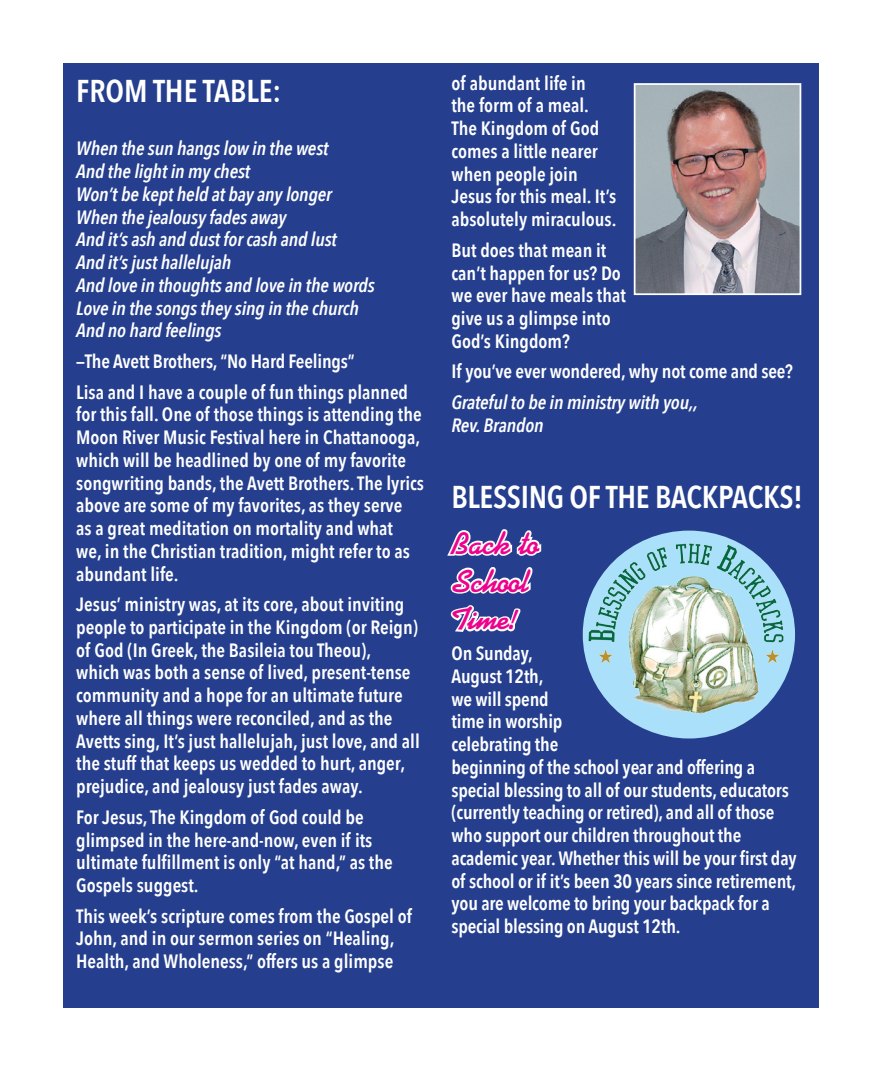
<style>
.page{position:relative;width:882px;height:1071px;background:#fff}
.page>*{position:absolute;margin:0;border:0;box-sizing:border-box;transform-origin:0 0}
.t1{font:600 31.5px "Avenir Next Condensed";letter-spacing:-.01em;color:#fff}
.t2{font:31.5px/37.8px "Diner Script";letter-spacing:-.01em;color:#ed028c}
.t3{font:600 19.25px/22.8px "Avenir Next Condensed";color:#fff}
.t4{font:italic 600 19.25px/22.8px "Avenir Next Condensed";letter-spacing:-.01em;color:#fff}
</style>
<div class="page">
<div style="left:63px;top:63px;width:756px;height:945px;background:#253f8e"></div>
<svg style="left:447px;top:529px;width:95px;height:103px"></svg>
<img style="left:637px;top:86px;width:161px;height:206px">
<div style="left:634px;top:83px;width:167px;height:212px;border:2px solid #fff"></div>
<div style="left:583px;top:531px;width:212px;height:207px;background:#aae0f9;border-radius:50%"></div>
<img style="left:585px;top:537px;width:201px;height:180px">
<p class="t1" style="left:76px;top:64px;width:207px">FROM THE TABLE:</p>
<p class="t4" style="left:76px;top:137px;width:300px">When the sun hangs low in the west<br>And the light in my chest<br>Won’t be kept held at bay any longer<br>When the jealousy fades away<br>And it’s ash and dust for cash and lust<br>And it’s just hallelujah<br>And love in thoughts and love in the words<br>Love in the songs they sing in the church<br>And no hard feelings</p>
<p class="t3" style="left:76px;top:349px;width:280px">—The Avett Brothers, “No Hard Feelings”</p>
<p class="t3" style="left:76px;top:380px;width:349px">Lisa and I have a couple of fun things planned for this fall. One of those things is attending the Moon River Music Festival here in Chattanooga, which will be headlined by one of my favorite songwriting bands, the Avett Brothers. The lyrics above are some of my favorites, as they serve<br>as a great meditation on mortality and what<br>we, in the Christian tradition, might refer to as abundant life.</p>
<p class="t3" style="left:76px;top:593px;width:345px">Jesus’ ministry was, at its core, about inviting people to participate in the Kingdom (or Reign) of God (In Greek, the Basileia tou Theou),<br>which was both a sense of lived, present-tense community and a hope for an ultimate future where all things were reconciled, and as the Avetts sing, It’s just hallelujah, just love, and all the stuff that keeps us wedded to hurt, anger, prejudice, and jealousy just fades away.</p>
<p class="t3" style="left:76px;top:805px;width:318px">For Jesus, The Kingdom of God could be glimpsed in the here-and-now, even if its ultimate fulfillment is only “at hand,” as the Gospels suggest.</p>
<p class="t3" style="left:76px;top:904px;width:337px">This week’s scripture comes from the Gospel of<br>John, and in our sermon series on “Healing,<br>Health, and Wholeness,” offers us a glimpse</p>
<p class="t3" style="left:452px;top:71px;width:166px">of abundant life in<br>the form of a meal.<br>The Kingdom of God comes a little nearer when people join<br>Jesus for this meal. It’s absolutely miraculous.</p>
<p class="t3" style="left:452px;top:238px;width:176px">But does that mean it can’t happen for us? Do we ever have meals that give us a glimpse into<br>God’s Kingdom?</p>
<p class="t3" style="left:452px;top:360px;width:343px">If you’ve ever wondered, why not come and see?</p>
<p class="t4" style="left:452px;top:391px;width:248px">Grateful to be in ministry with you,,<br>Rev. Brandon</p>
<p class="t1" style="left:452px;top:470px;width:353px">BLESSING OF THE BACKPACKS!</p>
<p class="t2" style="left:452px;top:528px;width:89px">Back to<br>School<br>Time!</p>
<p class="t3" style="left:452px;top:641px;width:347px">On Sunday,<br>August 12th,<br>we will spend<br>time in worship<br>celebrating the<br>beginning of the school year and offering a special blessing to all of our students, educators (currently teaching or retired), and all of those who support our children throughout the academic year. Whether this will be your first day of school or if it’s been 30 years since retirement, you are welcome to bring your backpack for a special blessing on August 12th.</p>
</div>
